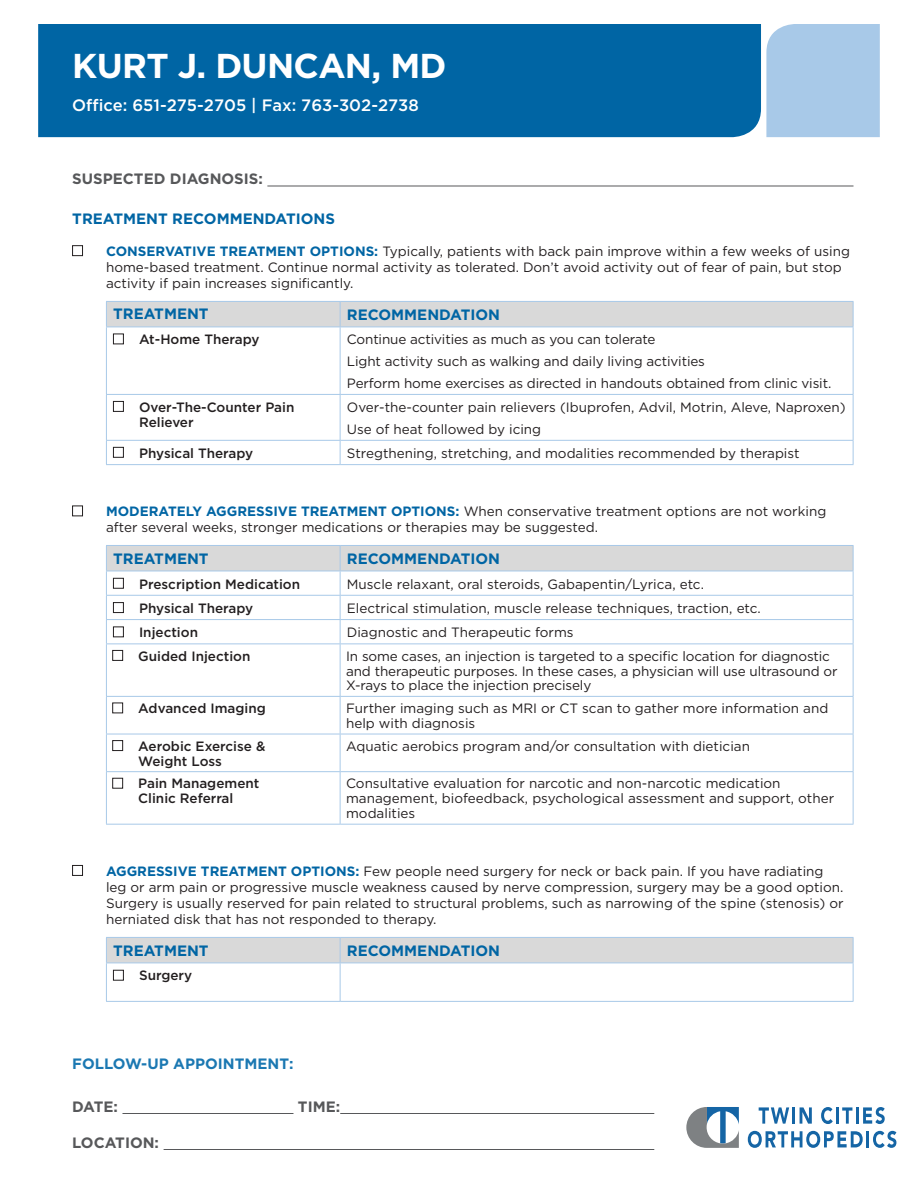
<style>
.page{position:relative;width:918px;height:1188px;background:#fff}
.page>*{position:absolute;margin:0;border:0;box-sizing:border-box;transform-origin:0 0}
.t1{font:700 34.5px "Gotham";letter-spacing:-.02em;color:#fff}
.t2{font:500 16.5px "Gotham";color:#fff}
.Subtitle{font:700 15px "Gotham";color:#0065a4}
.Body_Copy{font:700 15px "Gotham";color:#57585a}
.Body_Copy-2{font:700 15px "Gotham";color:#1b78b2}
.Body_Copy-3{font:13.5px/16.2px "Gotham";color:#231f20}
.t3{font:500 13.5px/14.9px "Gotham";color:#231f20}
.s1{font-weight:700;color:#0065a4}
</style>
<div class="page">
<div style="left:38px;top:24px;width:723px;height:113px;background:#0065a4"></div>
<div style="left:766px;top:24px;width:114px;height:113px;background:#a8c9e8"></div>
<svg style="left:759px;top:1107px;width:30px;height:17px"></svg>
<hr style="left:792px;top:1107px;width:3px;height:17px;background:#1565a5">
<svg style="left:800px;top:1107px;width:12px;height:17px"></svg>
<svg style="left:821px;top:1107px;width:12px;height:17px"></svg>
<hr style="left:836px;top:1107px;width:3px;height:17px;background:#1565a5">
<svg style="left:842px;top:1107px;width:10px;height:17px"></svg>
<hr style="left:856px;top:1107px;width:3px;height:17px;background:#1565a5">
<svg style="left:863px;top:1107px;width:22px;height:17px"></svg>
<svg style="left:748px;top:1131px;width:115px;height:17px"></svg>
<hr style="left:866px;top:1131px;width:3px;height:16px;background:#1565a5">
<svg style="left:873px;top:1131px;width:23px;height:17px"></svg>
<svg style="left:686px;top:1107px;width:53px;height:41px"></svg>
<hr style="left:267px;top:186px;width:587px;height:1px;background:#57585a">
<hr style="left:122px;top:1113px;width:171px;height:1px;background:#57585a">
<hr style="left:340px;top:1113px;width:314px;height:1px;background:#57585a">
<hr style="left:164px;top:1149px;width:490px;height:1px;background:#57585a">
<svg style="left:72px;top:245px;width:11px;height:11px"></svg>
<svg style="left:106px;top:301px;width:748px;height:26px;background:#d5d8d9"></svg>
<hr style="left:106px;top:327px;width:234px;height:1px;background:#a8c9e8">
<hr style="left:106px;top:327px;width:1px;height:67px;background:#a8c9e8">
<hr style="left:340px;top:327px;width:514px;height:1px;background:#a8c9e8">
<hr style="left:340px;top:327px;width:1px;height:67px;background:#a8c9e8">
<hr style="left:853px;top:327px;width:1px;height:67px;background:#a8c9e8">
<hr style="left:106px;top:394px;width:234px;height:1px;background:#a8c9e8">
<hr style="left:106px;top:395px;width:1px;height:45px;background:#a8c9e8">
<hr style="left:340px;top:394px;width:514px;height:1px;background:#a8c9e8">
<hr style="left:340px;top:395px;width:1px;height:45px;background:#a8c9e8">
<hr style="left:853px;top:395px;width:1px;height:45px;background:#a8c9e8">
<hr style="left:106px;top:440px;width:234px;height:1px;background:#a8c9e8">
<svg style="left:106px;top:441px;width:1px;height:23px"></svg>
<hr style="left:340px;top:440px;width:514px;height:1px;background:#a8c9e8">
<svg style="left:340px;top:441px;width:1px;height:23px"></svg>
<svg style="left:853px;top:441px;width:1px;height:23px"></svg>
<hr style="left:106px;top:464px;width:234px;height:1px;background:#a8c9e8">
<hr style="left:340px;top:464px;width:514px;height:1px;background:#a8c9e8">
<svg style="left:113px;top:333px;width:11px;height:11px"></svg>
<svg style="left:113px;top:401px;width:11px;height:11px"></svg>
<svg style="left:113px;top:447px;width:11px;height:11px"></svg>
<svg style="left:72px;top:505px;width:11px;height:11px"></svg>
<hr style="left:106px;top:643px;width:234px;height:1px;background:#a8c9e8">
<hr style="left:106px;top:644px;width:1px;height:52px;background:#a8c9e8">
<hr style="left:340px;top:643px;width:514px;height:1px;background:#a8c9e8">
<hr style="left:340px;top:644px;width:1px;height:52px;background:#a8c9e8">
<hr style="left:853px;top:644px;width:1px;height:52px;background:#a8c9e8">
<hr style="left:106px;top:696px;width:234px;height:1px;background:#a8c9e8">
<hr style="left:106px;top:697px;width:1px;height:37px;background:#a8c9e8">
<hr style="left:340px;top:696px;width:514px;height:1px;background:#a8c9e8">
<hr style="left:340px;top:697px;width:1px;height:37px;background:#a8c9e8">
<hr style="left:853px;top:697px;width:1px;height:37px;background:#a8c9e8">
<hr style="left:106px;top:734px;width:234px;height:1px;background:#a8c9e8">
<hr style="left:106px;top:734px;width:1px;height:37px;background:#a8c9e8">
<hr style="left:340px;top:734px;width:514px;height:1px;background:#a8c9e8">
<hr style="left:340px;top:734px;width:1px;height:37px;background:#a8c9e8">
<hr style="left:853px;top:734px;width:1px;height:37px;background:#a8c9e8">
<hr style="left:106px;top:771px;width:234px;height:1px;background:#a8c9e8">
<hr style="left:106px;top:772px;width:1px;height:52px;background:#a8c9e8">
<hr style="left:340px;top:771px;width:514px;height:1px;background:#a8c9e8">
<hr style="left:340px;top:772px;width:1px;height:52px;background:#a8c9e8">
<hr style="left:853px;top:772px;width:1px;height:52px;background:#a8c9e8">
<hr style="left:106px;top:824px;width:234px;height:1px;background:#a8c9e8">
<hr style="left:340px;top:824px;width:514px;height:1px;background:#a8c9e8">
<svg style="left:106px;top:545px;width:748px;height:98px"></svg>
<svg style="left:112px;top:650px;width:11px;height:11px"></svg>
<svg style="left:112px;top:702px;width:11px;height:11px"></svg>
<svg style="left:112px;top:740px;width:11px;height:11px"></svg>
<svg style="left:112px;top:778px;width:11px;height:11px"></svg>
<svg style="left:72px;top:865px;width:11px;height:11px"></svg>
<svg style="left:106px;top:937px;width:748px;height:26px;background:#d5d8d9"></svg>
<hr style="left:106px;top:963px;width:234px;height:1px;background:#a8c9e8">
<hr style="left:106px;top:963px;width:1px;height:38px;background:#a8c9e8">
<hr style="left:340px;top:963px;width:514px;height:1px;background:#a8c9e8">
<hr style="left:340px;top:963px;width:1px;height:38px;background:#a8c9e8">
<hr style="left:853px;top:963px;width:1px;height:38px;background:#a8c9e8">
<hr style="left:106px;top:1001px;width:234px;height:1px;background:#a8c9e8">
<hr style="left:340px;top:1001px;width:514px;height:1px;background:#a8c9e8">
<svg style="left:113px;top:970px;width:11px;height:11px"></svg>
<p class="t1" style="left:72px;top:43px;width:376px">KURT J. DUNCAN, MD</p>
<p class="t2" style="left:72px;top:94px;width:348px">Office: 651-275-2705 | Fax: 763-302-2738</p>
<p class="Body_Copy" style="left:72px;top:169px;width:192px">SUSPECTED DIAGNOSIS:</p>
<p class="Subtitle" style="left:72px;top:209px;width:264px">TREATMENT RECOMMENDATIONS</p>
<p class="Body_Copy-3" style="left:106px;top:243px;width:745px"><span class="s1">CONSERVATIVE TREATMENT OPTIONS:</span> Typically, patients with back pain improve within a few weeks of using home-based treatment. Continue normal activity as tolerated. Don’t avoid activity out of fear of pain, but stop activity if pain increases significantly.</p>
<p class="Subtitle" style="left:113px;top:303px;width:97px">TREATMENT</p>
<p class="Subtitle" style="left:347px;top:305px;width:155px">RECOMMENDATION</p>
<p class="t3" style="left:139px;top:332px;width:122px">At-Home Therapy</p>
<p class="Body_Copy-3" style="left:347px;top:331px;width:310px">Continue activities as much as you can tolerate</p>
<p class="Body_Copy-3" style="left:347px;top:353px;width:360px">Light activity such as walking and daily living activities</p>
<p class="Body_Copy-3" style="left:347px;top:375px;width:486px">Perform home exercises as directed in handouts obtained from clinic visit.</p>
<p class="t3" style="left:139px;top:399px;width:157px">Over-The-Counter Pain<br>Reliever</p>
<p class="Body_Copy-3" style="left:347px;top:399px;width:500px">Over-the-counter pain relievers (Ibuprofen, Advil, Motrin, Aleve, Naproxen)</p>
<p class="Body_Copy-3" style="left:347px;top:420px;width:196px">Use of heat followed by icing</p>
<p class="t3" style="left:139px;top:445px;width:116px">Physical Therapy</p>
<p class="Body_Copy-3" style="left:347px;top:445px;width:454px">Stregthening, stretching, and modalities recommended by therapist</p>
<p class="Body_Copy-3" style="left:106px;top:503px;width:722px"><span class="s1">MODERATELY AGGRESSIVE TREATMENT OPTIONS:</span> When conservative treatment options are not working after several weeks, stronger medications or therapies may be suggested.</p>
<p class="Subtitle" style="left:113px;top:549px;width:97px">TREATMENT</p>
<p class="Subtitle" style="left:347px;top:549px;width:155px">RECOMMENDATION</p>
<p class="t3" style="left:139px;top:576px;width:163px">Prescription Medication</p>
<p class="Body_Copy-3" style="left:347px;top:575px;width:359px">Muscle relaxant, oral steroids, Gabapentin/Lyrica, etc.</p>
<p class="t3" style="left:139px;top:600px;width:116px">Physical Therapy</p>
<p class="Body_Copy-3" style="left:347px;top:600px;width:416px">Electrical stimulation, muscle release techniques, traction, etc.</p>
<p class="t3" style="left:139px;top:625px;width:61px">Injection</p>
<p class="Body_Copy-3" style="left:347px;top:624px;width:228px">Diagnostic and Therapeutic forms</p>
<p class="t3" style="left:138px;top:648px;width:114px">Guided Injection</p>
<p class="Body_Copy-3" style="left:346px;top:648px;width:493px;line-height:14.9px">In some cases, an injection is targeted to a specific location for diagnostic and therapeutic purposes. In these cases, a physician will use ultrasound or<br>X-rays to place the injection precisely</p>
<p class="t3" style="left:138px;top:701px;width:129px">Advanced Imaging</p>
<p class="Body_Copy-3" style="left:346px;top:701px;width:484px;line-height:14.9px">Further imaging such as MRI or CT scan to gather more information and help with diagnosis</p>
<p class="t3" style="left:138px;top:738px;width:129px">Aerobic Exercise &amp;<br>Weight Loss</p>
<p class="Body_Copy-3" style="left:346px;top:738px;width:405px">Aquatic aerobics program and/or consultation with dietician</p>
<p class="t3" style="left:138px;top:776px;width:123px">Pain Management<br>Clinic Referral</p>
<p class="Body_Copy-3" style="left:346px;top:776px;width:490px;line-height:14.9px">Consultative evaluation for narcotic and non-narcotic medication management, biofeedback, psychological assessment and support, other modalities</p>
<p class="Body_Copy-3" style="left:106px;top:863px;width:739px"><span class="s1">AGGRESSIVE TREATMENT OPTIONS:</span> Few people need surgery for neck or back pain. If you have radiating leg or arm pain or progressive muscle weakness caused by nerve compression, surgery may be a good option.<br>Surgery is usually reserved for pain related to structural problems, such as narrowing of the spine (stenosis) or herniated disk that has not responded to therapy.</p>
<p class="Subtitle" style="left:113px;top:941px;width:97px">TREATMENT</p>
<p class="Subtitle" style="left:347px;top:941px;width:155px">RECOMMENDATION</p>
<p class="t3" style="left:139px;top:968px;width:55px">Surgery</p>
<p class="Body_Copy-2" style="left:72px;top:1054px;width:223px">FOLLOW-UP APPOINTMENT:</p>
<p class="Body_Copy" style="left:72px;top:1097px;width:47px">DATE:</p>
<p class="Body_Copy" style="left:298px;top:1097px;width:44px">TIME:</p>
<p class="Body_Copy" style="left:72px;top:1133px;width:88px">LOCATION:</p>
</div>
